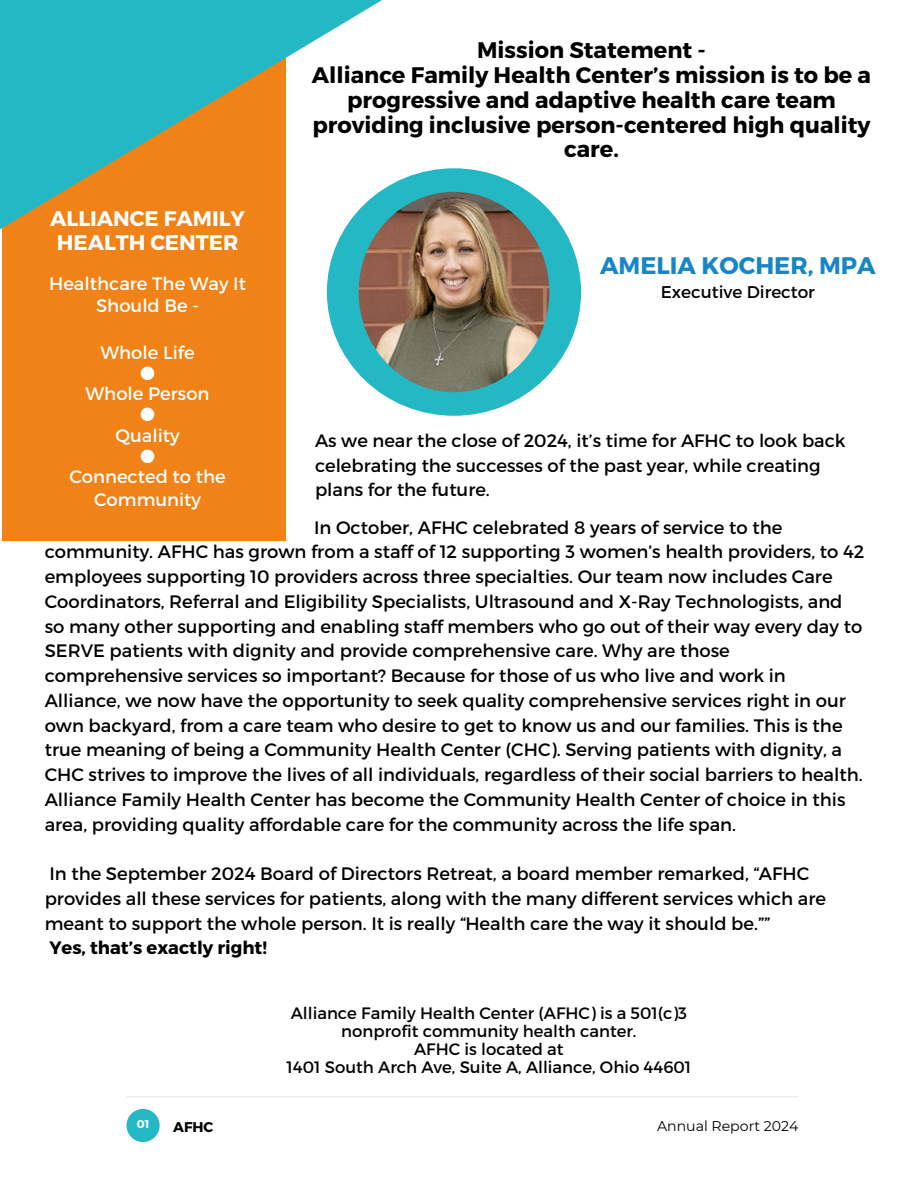
<style>
.page{position:relative;width:918px;height:1188px;background:#fff}
.page>*{position:absolute;margin:0;border:0;box-sizing:border-box;transform-origin:0 0}
.t1{font:700 24px "Montserrat";color:#1786c7}
.t2{font:700 22.5px/24.8px "Montserrat";color:#000;text-align:center}
.t3{font:700 21.15px/23.2px "Montserrat";color:#fff;text-align:center}
.t4{font:18px/24.8px "Montserrat";color:#000}
.t5{font:18px/22.5px "Montserrat";color:#fff;text-align:center}
.t6{font:16.95px "Montserrat";color:#000}
.t7{font:16.5px/18px "Montserrat";color:#000;text-align:center}
.t8{font:15px "Noto Sans CJ Ksc";color:#fff}
.t9{font:14.1px "Montserrat";color:#000}
.t10{font:700 14.1px "Montserrat";color:#000}
.t11{font:700 11.25px "Montserrat";color:#fff}
.s1{font-weight:700}
</style>
<div class="page">
<div style="left:2px;top:0;width:283px;height:541px;background:#f08217"></div>
<svg style="left:0;top:0;width:582px;height:340px"></svg>
<div style="left:327px;top:168px;width:254px;height:248px;background:#24b8c4;border-radius:50%"></div>
<img style="left:359px;top:192px;width:190px;height:200px;border-radius:50%">
<hr style="left:126px;top:1096px;width:672px;height:1px;background:#000">
<div style="left:126px;top:1109px;width:34px;height:33px;background:#24b8c4;border-radius:50%"></div>
<h3 class="t3" style="left:50px;top:206px;width:196px">ALLIANCE FAMILY<br>HEALTH CENTER</h3>
<h4 class="t5" style="left:49px;top:271px;width:198px">Healthcare The Way It<br>Should Be -</h4>
<h4 class="t5" style="left:101px;top:340px;width:95px">Whole Life</h4>
<h4 class="t8" style="left:140px;top:361px;width:16px">●</h4>
<h4 class="t5" style="left:86px;top:382px;width:125px">Whole Person</h4>
<h4 class="t8" style="left:140px;top:403px;width:16px">●</h4>
<h4 class="t5" style="left:115px;top:423px;width:66px">Quality</h4>
<h4 class="t8" style="left:140px;top:445px;width:16px">●</h4>
<h4 class="t5" style="left:69px;top:465px;width:158px">Connected to the<br>Community</h4>
<h4 class="t2" style="left:312px;top:37px;width:561px">Mission Statement -<br>Alliance Family Health Center’s mission is to be a progressive and adaptive health care team providing inclusive person-centered high quality care.</h4>
<h4 class="t1" style="left:600px;top:250px;width:277px">AMELIA KOCHER, MPA</h4>
<h1 class="t6" style="left:661px;top:281px;width:156px">Executive Director</h1>
<h2 class="t4" style="left:315px;top:427px;width:532px">As we near the close of 2024, it’s time for AFHC to look back celebrating the successes of the past year, while creating plans for the future.</h2>
<h4 class="t4" style="left:45px;top:514px;width:821px;text-indent:269px">In October, AFHC celebrated 8 years of service to the community. AFHC has grown from a staff of 12 supporting 3 women’s health providers, to 42 employees supporting 10 providers across three specialties. Our team now includes Care Coordinators, Referral and Eligibility Specialists, Ultrasound and X-Ray Technologists, and so many other supporting and enabling staff members who go out of their way every day to SERVE patients with dignity and provide comprehensive care. Why are those comprehensive services so important? Because for those of us who live and work in Alliance, we now have the opportunity to seek quality comprehensive services right in our own backyard, from a care team who desire to get to know us and our families. This is the true meaning of being a Community Health Center (CHC). Serving patients with dignity, a CHC strives to improve the lives of all individuals, regardless of their social barriers to health.<br>Alliance Family Health Center has become the Community Health Center of choice in this area, providing quality affordable care for the community across the life span.</h4>
<h4 class="t4" style="left:45px;top:860px;width:783px">In the September 2024 Board of Directors Retreat, a board member remarked, “AFHC provides all these services for patients, along with the many different services which are meant to support the whole person. It is really “Health care the way it should be.””<br><span class="s1">Yes, that’s exactly right!</span></h4>
<h4 class="t7" style="left:287px;top:1003px;width:406px">Alliance Family Health Center (AFHC) is a 501(c)3 nonprofit community health canter.<br>AFHC is located at<br>1401 South Arch Ave, Suite A, Alliance, Ohio 44601</h4>
<p class="t11" style="left:137px;top:1117px;width:14px">01</p>
<p class="t10" style="left:173px;top:1117px;width:42px">AFHC</p>
<h5 class="t9" style="left:657px;top:1117px;width:143px">Annual Report 2024</h5>
</div>
